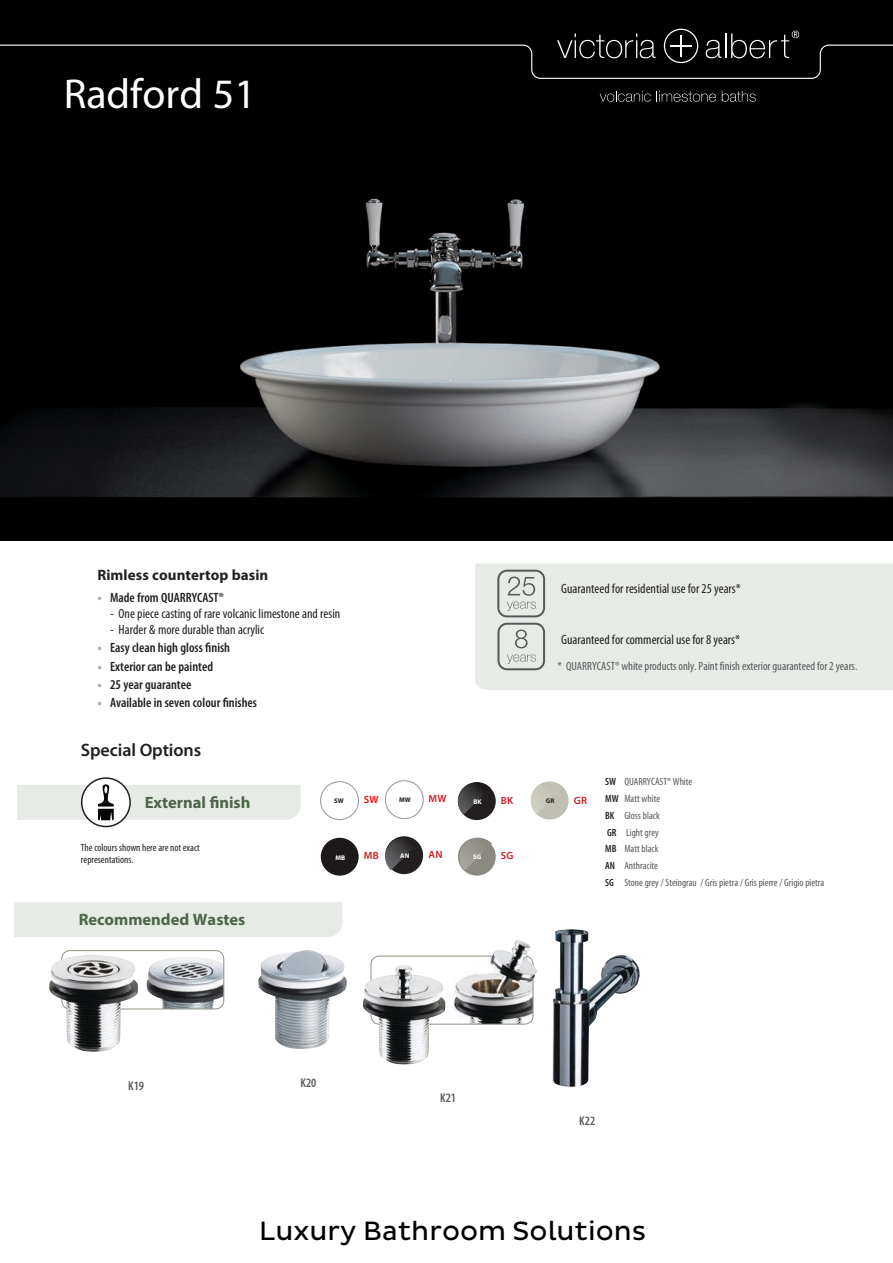
<style>
.page{position:relative;width:893px;height:1263px;background:#fff}
.page>*{position:absolute;margin:0;border:0;box-sizing:border-box;transform-origin:0 0}
.t1{font:42px "Myriad Pro";color:#fff}
.t2{font:27px "Pluto Sans";color:#000}
.t3{font:600 18px "Myriad Pro";letter-spacing:-.005em;color:#231f20}
.t4{font:700 16.5px "Myriad Pro";color:#4d6648}
.t5{font:700 15px "Myriad Pro";letter-spacing:.005em;color:#231f20}
.t6{font:condensed 13.5px "Myriad Pro";color:#231f20}
.t7{font:600 condensed 13.5px "Myriad Pro";color:#231f20}
.t8{font:600 condensed 12.75px "Myriad Pro";color:#58595b}
.t9{font:condensed 12px "Myriad Pro";color:#58595b}
.t10{font:condensed 10.5px/16.8px "Myriad Pro";color:#58595b}
.t11{font:condensed 10.5px/12.6px "Myriad Pro";color:#231f20}
.t12{font:600 10.5px "Myriad Pro";letter-spacing:.015em;color:#c71d23}
.t13{font:600 10.5px "Myriad Pro";color:#f00}
.t14{font:700 6.75px "Myriad Pro";color:#fff}
.t15{font:700 6.75px "Myriad Pro";color:#231f20}
.s1{font-weight:700;font-stretch:normal;color:#a6b9a1}
.s2{font-weight:600;color:#231f20}
</style>
<div class="page">
<img style="left:0;top:0;width:893px;height:540px">
<div style="left:475px;top:563px;width:418px;height:127px;background:#e7ebe6"></div>
<svg style="left:497px;top:570px;width:48px;height:47px;background:#c7cac6"></svg>
<svg style="left:497px;top:623px;width:48px;height:47px;background:#caceca"></svg>
<svg style="left:600px;top:91px;width:51px;height:11px"></svg>
<svg style="left:657px;top:91px;width:59px;height:11px"></svg>
<svg style="left:722px;top:91px;width:34px;height:11px"></svg>
<svg style="left:0;top:29px;width:893px;height:50px;background:#0b0b0b"></svg>
<svg style="left:82px;top:778px;width:48px;height:48px"></svg>
<svg style="left:17px;top:784px;width:284px;height:36px;background:#e2e5e1"></svg>
<div style="left:81px;top:777px;width:50px;height:50px;border:2px solid #231f20;border-radius:50%"></div>
<div style="left:320px;top:781px;width:39px;height:39px;border:1px solid #939598;border-radius:50%"></div>
<div style="left:321px;top:838px;width:38px;height:38px;background:#1d191b;border-radius:50%"></div>
<div style="left:385px;top:780px;width:38px;height:39px;border:1px solid #939598;border-radius:50%"></div>
<div style="left:385px;top:836px;width:38px;height:38px;background:#231e1f;border-radius:50%"></div>
<svg style="left:385px;top:838px;width:33px;height:32px"></svg>
<div style="left:458px;top:782px;width:38px;height:38px;background:#231f20;border-radius:50%"></div>
<img style="left:458px;top:782px;width:32px;height:33px">
<div style="left:458px;top:838px;width:38px;height:38px;background:#8b8a82;border-radius:50%"></div>
<svg style="left:459px;top:838px;width:33px;height:32px"></svg>
<div style="left:531px;top:782px;width:38px;height:37px;background:#c0bfb2;border-radius:50%"></div>
<svg style="left:531px;top:782px;width:32px;height:32px"></svg>
<div style="left:15px;top:902px;width:327px;height:35px;background:#e7ebe6"></div>
<img style="left:553px;top:929px;width:87px;height:158px">
<svg style="left:62px;top:950px;width:162px;height:59px"></svg>
<img style="left:146px;top:956px;width:78px;height:53px">
<div style="left:61px;top:950px;width:163px;height:59px;border:1px solid #87957f;border-radius:9px"></div>
<img style="left:49px;top:955px;width:43px;height:34px">
<img style="left:258px;top:950px;width:89px;height:99px">
<svg style="left:371px;top:956px;width:162px;height:68px"></svg>
<img style="left:448px;top:956px;width:85px;height:68px">
<div style="left:371px;top:956px;width:162px;height:68px;border:1px solid #87957f;border-radius:9px"></div>
<img style="left:494px;top:940px;width:23px;height:13px">
<img style="left:363px;top:965px;width:40px;height:36px">
<h1 class="t1" style="left:64px;top:71px;width:194px">Radford 51</h1>
<p class="t5" style="left:97px;top:566px;width:173px">Rimless countertop basin</p>
<p class="t7" style="left:97px;top:589px;width:128px"><span class="s1">•</span> Made from QUARRYCAST®</p>
<p class="t6" style="left:110px;top:605px;width:232px">- One piece casting of rare volcanic limestone and resin</p>
<p class="t6" style="left:110px;top:621px;width:156px">- Harder &amp; more durable than acrylic</p>
<p class="t7" style="left:97px;top:639px;width:134px"><span class="s1">•</span> Easy clean high gloss finish</p>
<p class="t7" style="left:97px;top:658px;width:117px"><span class="s1">•</span> Exterior can be painted</p>
<p class="t7" style="left:97px;top:676px;width:96px"><span class="s1">•</span> 25 year guarantee</p>
<p class="t7" style="left:97px;top:694px;width:161px"><span class="s1">•</span> Available in seven colour finishes</p>
<h3 class="t3" style="left:81px;top:739px;width:122px">Special Options</h3>
<p class="t4" style="left:145px;top:793px;width:107px">External finish</p>
<p class="t15" style="left:334px;top:796px;width:11px">SW</p>
<p class="t13" style="left:364px;top:793px;width:16px">SW</p>
<p class="t11" style="left:81px;top:840px;width:120px">The colours shown here are not exact representations.</p>
<p class="t4" style="left:79px;top:910px;width:168px">Recommended Wastes</p>
<p class="t14" style="left:335px;top:853px;width:11px">MB</p>
<p class="t12" style="left:364px;top:849px;width:16px">MB</p>
<p class="t15" style="left:399px;top:795px;width:13px">MW</p>
<p class="t12" style="left:429px;top:792px;width:19px">MW</p>
<p class="t14" style="left:400px;top:851px;width:11px">AN</p>
<p class="t12" style="left:429px;top:848px;width:15px">AN</p>
<p class="t14" style="left:473px;top:797px;width:10px">BK</p>
<p class="t12" style="left:501px;top:794px;width:14px">BK</p>
<p class="t14" style="left:473px;top:853px;width:10px">SG</p>
<p class="t12" style="left:501px;top:849px;width:14px">SG</p>
<p class="t6" style="left:561px;top:580px;width:181px">Guaranteed for residential use for 25 years*</p>
<p class="t6" style="left:561px;top:631px;width:180px">Guaranteed for commercial use for 8 years*</p>
<p class="t9" style="left:558px;top:658px;width:301px">* QUARRYCAST® white products only. Paint finish exterior guaranteed for 2 years.</p>
<p class="t15" style="left:546px;top:797px;width:10px">GR</p>
<p class="t12" style="left:574px;top:794px;width:15px">GR</p>
<p class="t10" style="left:605px;top:773px;width:221px"><span class="s2">SW</span> QUARRYCAST® White<br><span class="s2">MW</span> Matt white<br><span class="s2">BK</span> Gloss black<br><span class="s2">GR</span> Light grey<br><span class="s2">MB</span> Matt black<br><span class="s2">AN</span> Anthracite<br><span class="s2">SG</span> Stone grey / Steingrau / Gris pietra / Gris pierre / Grigio pietra</p>
<p class="t8" style="left:128px;top:1078px;width:17px">K19</p>
<p class="t8" style="left:301px;top:1075px;width:17px">K20</p>
<p class="t8" style="left:440px;top:1089px;width:17px">K21</p>
<p class="t8" style="left:579px;top:1113px;width:17px">K22</p>
<h2 class="t2" style="left:259px;top:1216px;width:388px">Luxury Bathroom Solutions</h2>
</div>
